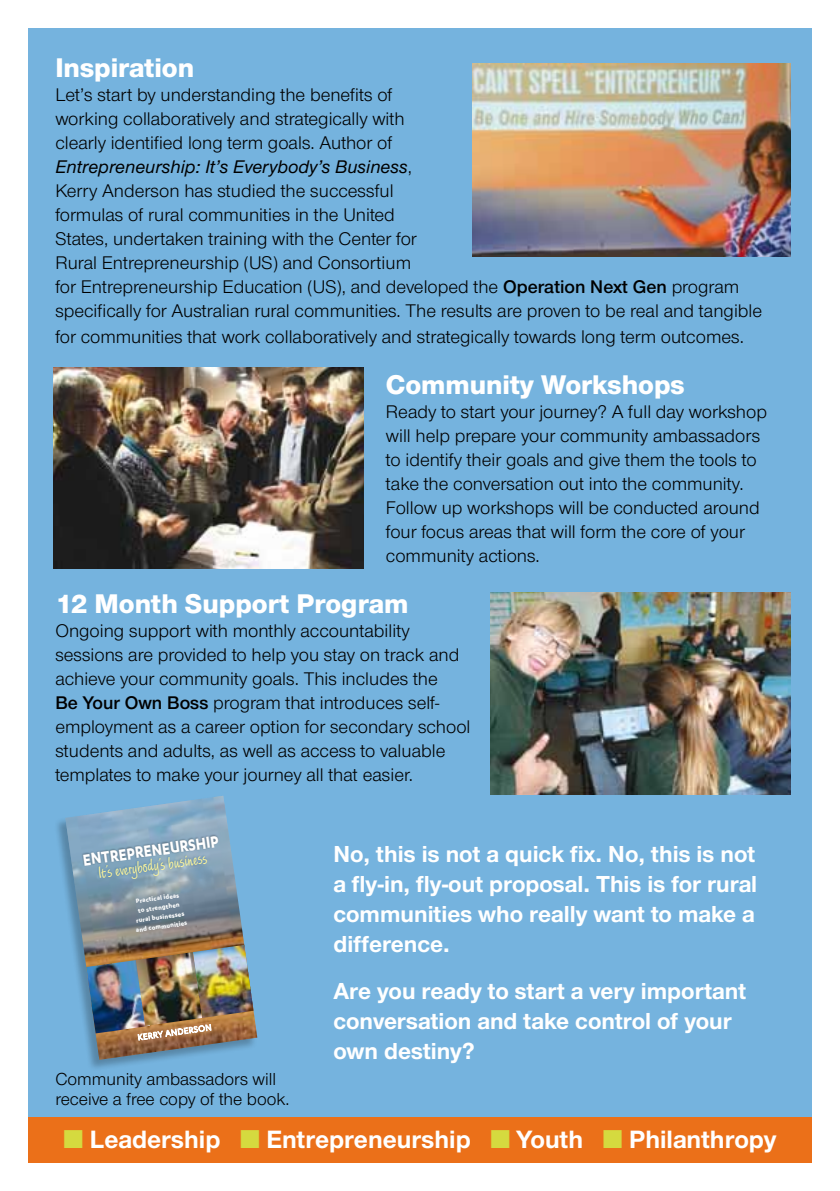
<style>
.page{position:relative;width:840px;height:1191px;background:#fff}
.page>*{position:absolute;margin:0;border:0;box-sizing:border-box;transform-origin:0 0}
.t1{font:800 28px "Nimbus Sans Novus T";color:#fff}
.t2{font:700 26px "Nimbus Sans Novus T";color:#fff}
.t3{font:700 24px/30px "Nimbus Sans Novus T";color:#fff;text-align:justify}
.t4{font:19px/24px "Nimbus Sans Novus T";color:#000}
.t5{font:700 18.8px "Karbon";color:#fff;scale:.85 1}
.t6{font:18px/20px "Nimbus Sans Novus T";color:#000}
.t7{font:18px "Limehouse Script Plain";color:#fff59b}
.t8{font:700 7px/9.6px "Karbon";color:#fff;text-align:center}
.s1{font-weight:500;font-style:italic}
.s2{font-weight:600}
.s3{color:#d5da3f}
</style>
<div class="page">
<div style="left:28px;top:28px;width:783px;height:1134px;background:#75b3de"></div>
<img style="left:54px;top:367px;width:309px;height:201px">
<img style="left:490px;top:592px;width:299px;height:202px">
<img style="left:472px;top:64px;width:317px;height:193px">
<div style="left:28px;top:1117px;width:783px;height:45px;background:#eb7019"></div>
<div style="left:53px;top:795px;width:203px;height:275px;background:#000;opacity:.25"></div>
<img style="left:65px;top:795px;width:192px;height:264px">
<img style="left:136px;top:952px;width:66px;height:74px">
<h1 class="t1" style="left:55px;top:51px;width:140px">Inspiration</h1>
<p class="t4" style="left:55px;top:83px;width:708px">Let’s start by understanding the benefits of<br>working collaboratively and strategically with<br>clearly identified long term goals. Author of<br><span class="s1">Entrepreneurship: It’s Everybody’s Business</span>,<br>Kerry Anderson has studied the successful<br>formulas of rural communities in the United<br>States, undertaken training with the Center for<br>Rural Entrepreneurship (US) and Consortium<br>for Entrepreneurship Education (US), and developed the <span class="s2">Operation Next Gen</span> program specifically for Australian rural communities. The results are proven to be real and tangible</p>
<p class="t4" style="left:55px;top:324px;width:689px">for communities that work collaboratively and strategically towards long term outcomes.</p>
<h1 class="t1" style="left:385px;top:368px;width:300px">Community Workshops</h1>
<p class="t4" style="left:385px;top:399px;width:382px">Ready to start your journey? A full day workshop will help prepare your community ambassadors to identify their goals and give them the tools to take the conversation out into the community.<br>Follow up workshops will be conducted around four focus areas that will form the core of your community actions.</p>
<h1 class="t1" style="left:55px;top:587px;width:354px">12 Month Support Program</h1>
<p class="t4" style="left:55px;top:618px;width:416px">Ongoing support with monthly accountability sessions are provided to help you stay on track and achieve your community goals. This includes the<br><span class="s2">Be Your Own Boss</span> program that introduces self&shy;employment as a career option for secondary school students and adults, as well as access to valuable templates to make your journey all that easier.</p>
<p class="t5" style="left:82px;top:849px;width:162px;rotate:-8deg">ENTREPRENEURSHIP</p>
<p class="t7" style="left:97px;top:861px;width:111px;rotate:-8deg">It’s everybody’s business</p>
<p class="t8" style="left:131px;top:896px;width:53px;rotate:-8deg">Practical ideas to strengthen rural businesses and communities</p>
<p class="t6" style="left:55px;top:1068px;width:236px">Community ambassadors will receive a free copy of the book.</p>
<p class="t3" style="left:333px;top:838px;width:425px">No, this is not a quick fix. No, this is not a fly-in, fly-out proposal. This is for rural communities who really want to make a difference.</p>
<p class="t3" style="left:333px;top:975px;width:414px;text-align:left">Are you ready to start a very important conversation and take control of your own destiny?</p>
<h2 class="t2" style="left:63px;top:1124px;width:714px"><span class="s3">■</span> Leadership <span class="s3">■</span> Entrepreneurship <span class="s3">■</span> Youth <span class="s3">■</span> Philanthropy</h2>
</div>
